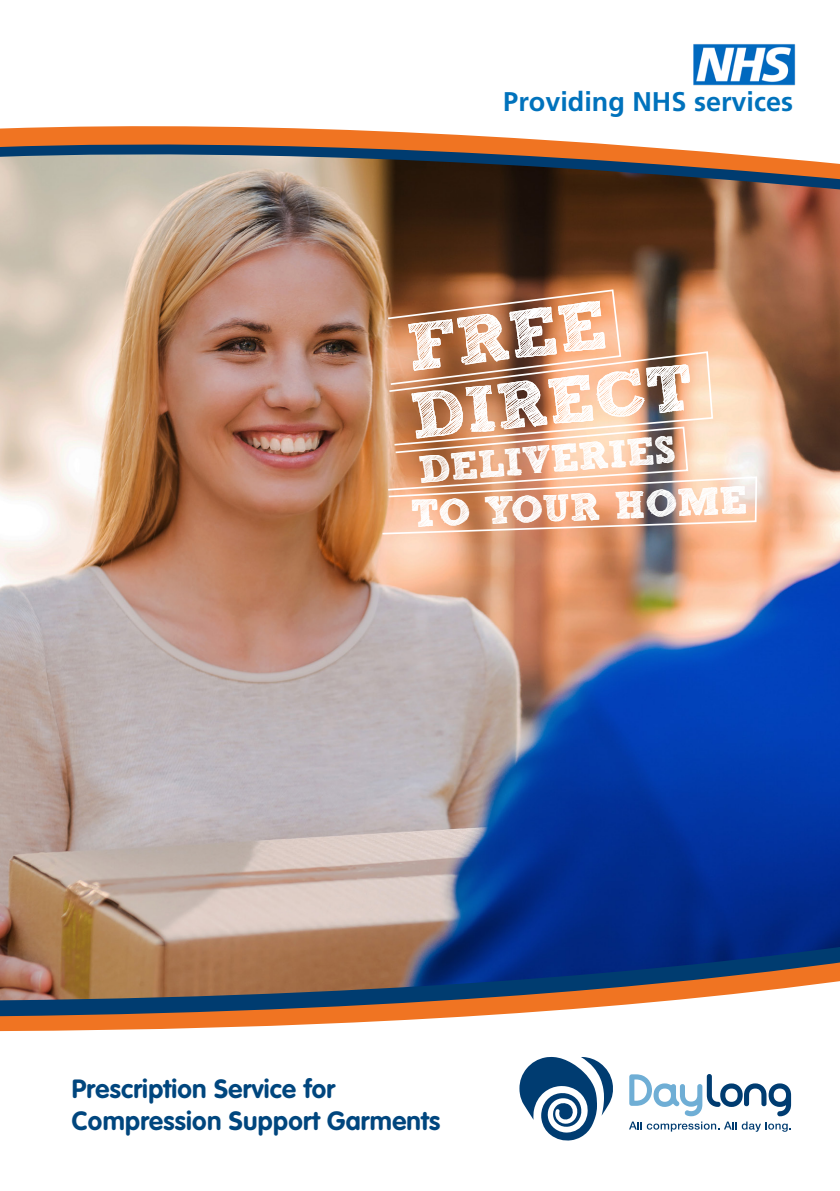
<style>
.page{position:relative;width:840px;height:1191px;background:#fff}
.page>*{position:absolute;margin:0;border:0;box-sizing:border-box;transform-origin:0 0}
.t1{font:700 67.4px "freeversion Sketch Block";color:#fff}
.t2{font:700 65.2px "freeversion Sketch Block";color:#fff}
.t3{font:700 38.2px "freeversion Sketch Block";color:#fff}
.t4{font:700 27px "Frutiger";color:#0072bc}
.t5{font:700 26px "VAG Rounded";letter-spacing:.01em;color:#00467e}
</style>
<div class="page">
<img style="left:693px;top:44px;width:103px;height:42px">
<img style="left:0;top:192px;width:839px;height:752px">
<svg style="left:519px;top:1057px;width:94px;height:83px"></svg>
<svg style="left:629px;top:1074px;width:161px;height:57px"></svg>
<svg style="left:0;top:182px;width:839px;height:10px;background:#7c6857"></svg>
<svg style="left:0;top:126px;width:839px;height:56px"></svg>
<svg style="left:0;top:944px;width:839px;height:15px;background:#544f64"></svg>
<svg style="left:0;top:959px;width:839px;height:72px"></svg>
<img style="left:380px;top:288px;width:377px;height:247px">
<p class="t4" style="left:503px;top:86px;width:291px">Providing NHS services</p>
<p class="t1" style="left:404px;top:323px;width:201px;rotate:-7deg">FREE</p>
<p class="t2" style="left:407px;top:392px;width:285px;rotate:-6deg">DIRECT</p>
<p class="t3" style="left:417px;top:454px;width:259px;rotate:-4deg">DELIVERIES</p>
<p class="t3" style="left:410px;top:499px;width:337px;rotate:-2deg">TO YOUR HOME</p>
<p class="t5" style="left:72px;top:1073px;width:265px">Prescription Service for</p>
<p class="t5" style="left:72px;top:1105px;width:370px">Compression Support Garments</p>
</div>
